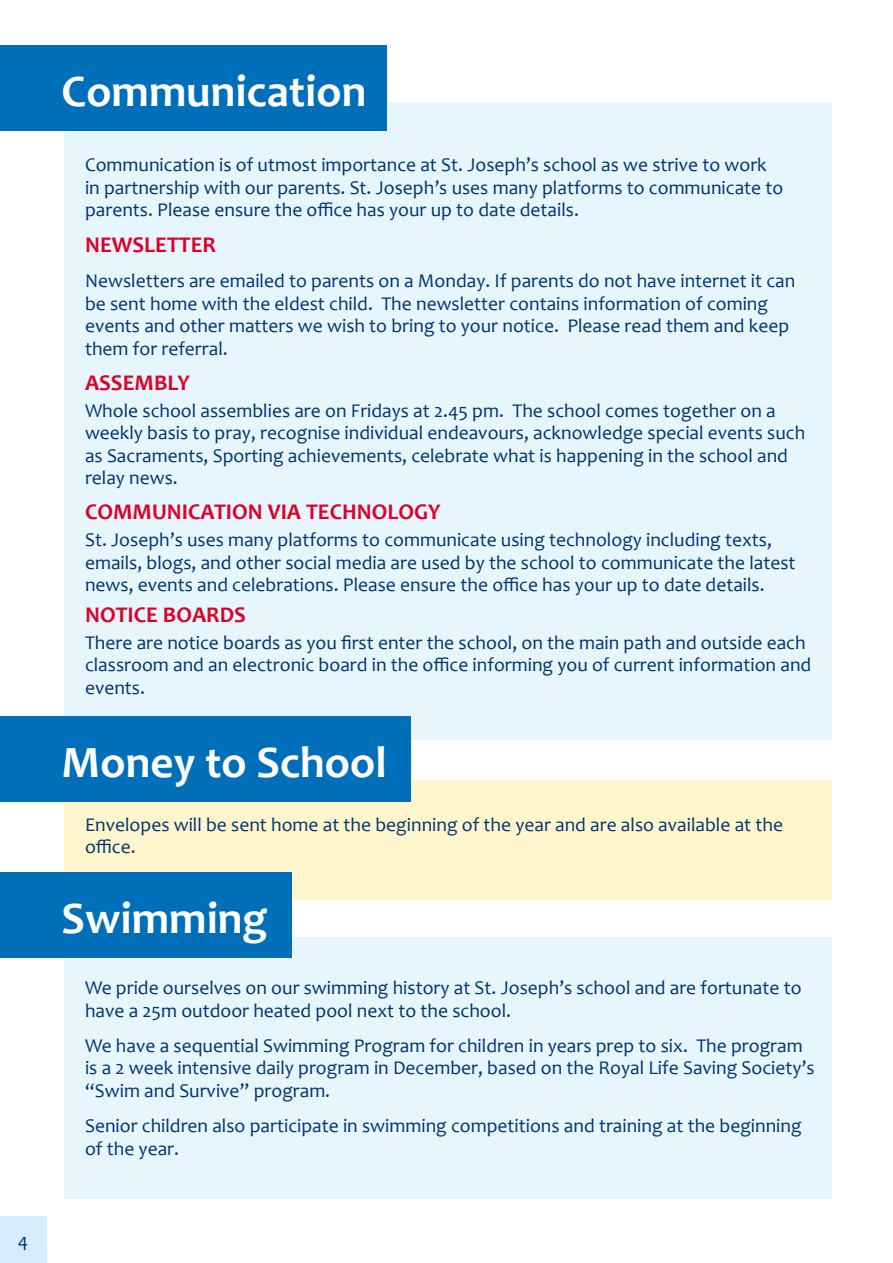
<style>
.page{position:relative;width:893px;height:1263px;background:#fff}
.page>*{position:absolute;margin:0;border:0;box-sizing:border-box;transform-origin:0 0}
.t1{font:700 45px "Candara";color:#fff}
.t2{font:700 22.5px "Candara";color:#dd0028}
.t3{font:19.5px/22.5px "Candara";color:#003470}
</style>
<div class="page">
<div style="left:64px;top:938px;width:767px;height:261px;background:#e7f5fc"></div>
<div style="left:64px;top:102px;width:767px;height:638px;background:#e7f5fc"></div>
<div style="left:64px;top:780px;width:767px;height:120px;background:#fff6cd"></div>
<div style="left:0;top:873px;width:291px;height:85px;background:#006fba"></div>
<div style="left:0;top:716px;width:410px;height:85px;background:#006fba"></div>
<div style="left:0;top:46px;width:387px;height:85px;background:#006fba"></div>
<div style="left:0;top:1217px;width:46px;height:46px;background:#d5edfc"></div>
<p class="t3" style="left:18px;top:1229px;width:12px">4</p>
<h1 class="t1" style="left:62px;top:63px;width:306px">Communication</h1>
<p class="t3" style="left:85px;top:154px;width:700px">Communication is of utmost importance at St. Joseph’s school as we strive to work in partnership with our parents. St. Joseph’s uses many platforms to communicate to parents. Please ensure the office has your up to date details.</p>
<p class="t2" style="left:85px;top:230px;width:132px">NEWSLETTER</p>
<p class="t3" style="left:85px;top:269px;width:712px">Newsletters are emailed to parents on a Monday. If parents do not have internet it can be sent home with the eldest child. The newsletter contains information of coming events and other matters we wish to bring to your notice. Please read them and keep them for referral.</p>
<p class="t2" style="left:85px;top:368px;width:107px">ASSEMBLY</p>
<p class="t3" style="left:85px;top:399px;width:722px">Whole school assemblies are on Fridays at 2.45 pm. The school comes together on a weekly basis to pray, recognise individual endeavours, acknowledge special events such as Sacraments, Sporting achievements, celebrate what is happening in the school and relay news.</p>
<p class="t2" style="left:85px;top:498px;width:357px">COMMUNICATION VIA TECHNOLOGY</p>
<p class="t3" style="left:85px;top:528px;width:712px">St. Joseph’s uses many platforms to communicate using technology including texts, emails, blogs, and other social media are used by the school to communicate the latest news, events and celebrations. Please ensure the office has your up to date details.</p>
<p class="t2" style="left:85px;top:601px;width:162px">NOTICE BOARDS</p>
<p class="t3" style="left:85px;top:631px;width:728px">There are notice boards as you first enter the school, on the main path and outside each classroom and an electronic board in the office informing you of current information and events.</p>
<h1 class="t1" style="left:62px;top:734px;width:327px">Money to School</h1>
<p class="t3" style="left:85px;top:813px;width:699px">Envelopes will be sent home at the beginning of the year and are also available at the office.</p>
<h1 class="t1" style="left:62px;top:890px;width:207px">Swimming</h1>
<p class="t3" style="left:85px;top:976px;width:718px">We pride ourselves on our swimming history at St. Joseph’s school and are fortunate to have a 25m outdoor heated pool next to the school.</p>
<p class="t3" style="left:85px;top:1034px;width:731px">We have a sequential Swimming Program for children in years prep to six. The program is a 2 week intensive daily program in December, based on the Royal Life Saving Society’s “Swim and Survive” program.</p>
<p class="t3" style="left:85px;top:1114px;width:718px">Senior children also participate in swimming competitions and training at the beginning of the year.</p>
</div>
